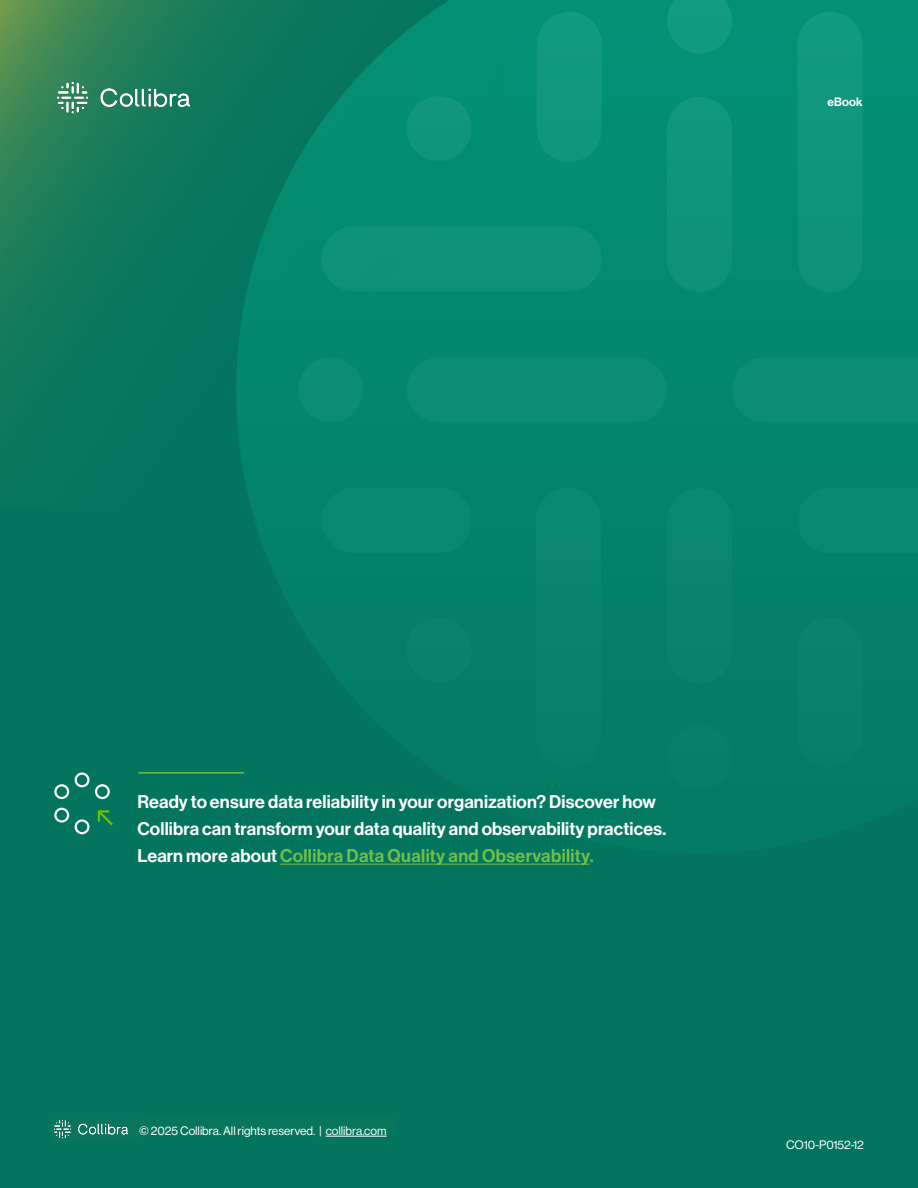
<style>
.page{position:relative;width:918px;height:1188px;background:#03755f}
.page>*{position:absolute;margin:0;border:0;box-sizing:border-box;transform-origin:0 0}
.CTA_copy{font:500 18px/27px "Haas Grot Disp 65";letter-spacing:.01em;color:#fff}
.t1{font:12px "Haas Grot Disp 55 Roman";color:#fff}
.t2{font:500 12px "Haas Grot Disp 65";letter-spacing:.015em;color:#fff}
.s1{color:#72bf44}
</style>
<div class="page">
<div style="left:216px;top:0;width:702px;height:1039px;background:linear-gradient(to bottom,#099579,#02725c)"></div>
<svg style="left:0;top:0;width:503px;height:506px"></svg>
<img style="left:55px;top:79px;width:137px;height:37px">
<hr style="left:138px;top:772px;width:106px;height:2px;background:#71bf44">
<svg style="left:97px;top:810px;width:16px;height:16px"></svg>
<div style="left:75px;top:772px;width:15px;height:15px;border:2px solid #fff;border-radius:50%"></div>
<div style="left:54px;top:784px;width:15px;height:15px;border:2px solid #fff;border-radius:50%"></div>
<div style="left:54px;top:808px;width:15px;height:15px;border:2px solid #fff;border-radius:50%"></div>
<div style="left:75px;top:819px;width:15px;height:15px;border:2px solid #fff;border-radius:50%"></div>
<div style="left:95px;top:784px;width:15px;height:15px;border:2px solid #fff;border-radius:50%"></div>
<div style="left:139px;top:1118px;width:255px;height:17px;background:#09755d"></div>
<hr style="left:326px;top:1136px;width:61px;height:1px;background:#fff">
<div style="left:52px;top:1119px;width:86px;height:23px;background:#09755d"></div>
<img style="left:53px;top:1119px;width:76px;height:20px">
<hr style="left:280px;top:864px;width:310px;height:1px;background:#72bf44">
<p class="t2" style="left:827px;top:95px;width:37px">eBook</p>
<p class="CTA_copy" style="left:137px;top:789px;width:531px">Ready to ensure data reliability in your organization? Discover how<br>Collibra can transform your data quality and observability practices.<br>Learn more about <span class="s1">Collibra Data Quality and Observability.</span></p>
<p class="t1" style="left:139px;top:1124px;width:249px">© 2025 Collibra. All rights reserved. | collibra.com</p>
<p class="t1" style="left:786px;top:1138px;width:79px">CO10-P0152-12</p>
</div>
